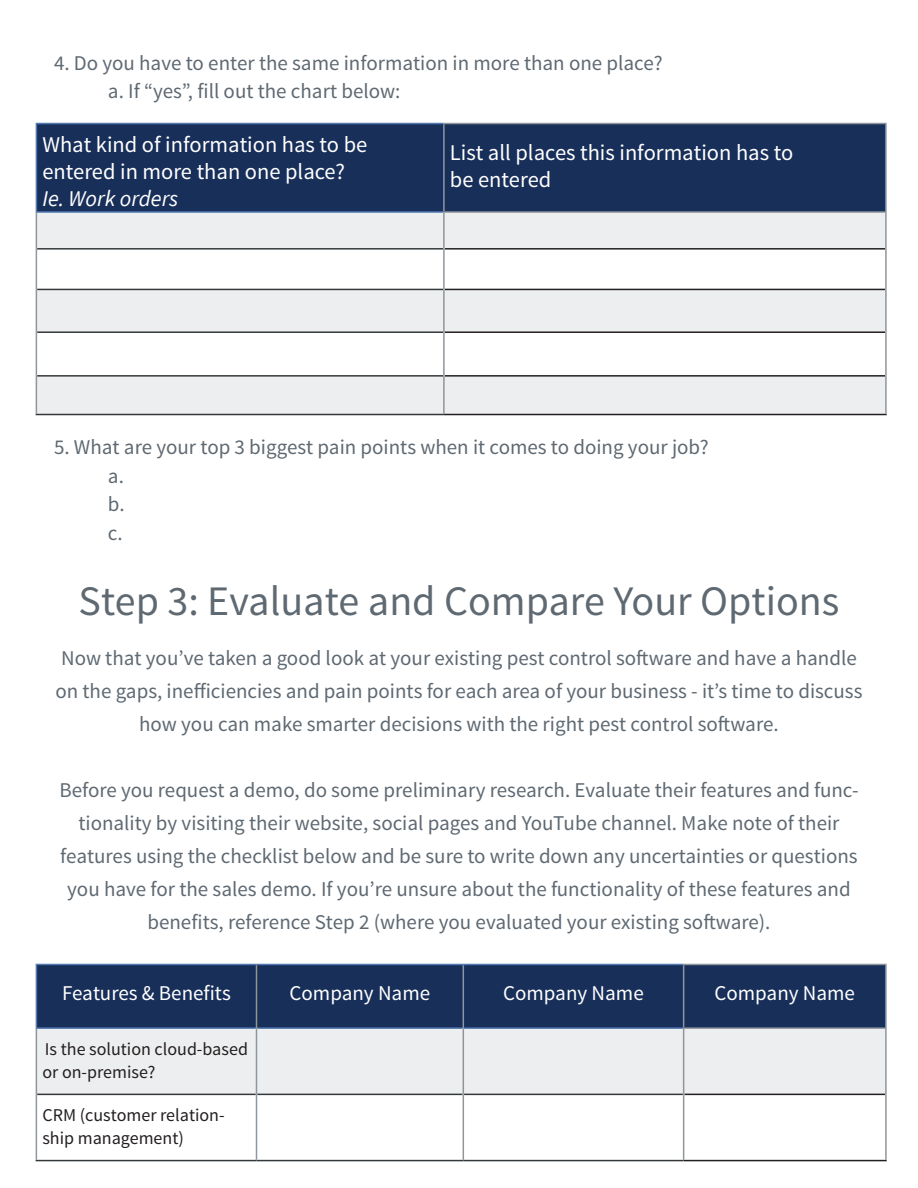
<style>
.page{position:relative;width:918px;height:1188px;background:#fff}
.page>*{position:absolute;margin:0;border:0;box-sizing:border-box;transform-origin:0 0}
.t1{font:42px "Source Sans Pro";color:#5f6972}
.t2{font:22.5px/27px "Source Sans Pro";color:#fff}
.t3{font:italic 22.5px "Source Sans Pro";color:#fff}
.t4{font:21px/33px "Source Sans Pro";color:#5f6972;text-align:center}
.t5{font:21px "Source Sans Pro";color:#fff}
.t6{font:18px/22.5px "Source Sans Pro";color:#231f20}
</style>
<div class="page">
<div style="left:37px;top:965px;width:848px;height:62px;background:#182f5a"></div>
<div style="left:37px;top:1029px;width:848px;height:65px;background:#edeeef"></div>
<svg style="left:37px;top:1095px;width:848px;height:65px"></svg>
<hr style="left:684px;top:1094px;width:201px;height:1px;background:#231f20">
<hr style="left:684px;top:1160px;width:203px;height:1px;background:#231f20">
<hr style="left:36px;top:964px;width:221px;height:1px;background:#537ab1">
<hr style="left:36px;top:965px;width:1px;height:62px;background:#537ab1">
<hr style="left:256px;top:964px;width:207px;height:1px;background:#537ab1">
<hr style="left:463px;top:964px;width:220px;height:1px;background:#537ab1">
<hr style="left:36px;top:1027px;width:220px;height:2px;background:#537ab1">
<hr style="left:257px;top:1027px;width:206px;height:2px;background:#537ab1">
<hr style="left:464px;top:1027px;width:219px;height:2px;background:#537ab1">
<hr style="left:256px;top:965px;width:1px;height:63px;background:#8f969c">
<hr style="left:463px;top:965px;width:1px;height:63px;background:#8f969c">
<hr style="left:683px;top:964px;width:204px;height:1px;background:#8f969c">
<hr style="left:683px;top:965px;width:1px;height:62px;background:#8f969c">
<hr style="left:885px;top:965px;width:2px;height:62px;background:#8f969c">
<hr style="left:683px;top:1027px;width:204px;height:2px;background:#8f969c">
<hr style="left:37px;top:1094px;width:219px;height:1px;background:#33383a">
<hr style="left:257px;top:1094px;width:206px;height:1px;background:#33383a">
<hr style="left:464px;top:1094px;width:219px;height:1px;background:#33383a">
<hr style="left:36px;top:1160px;width:221px;height:1px;background:#33383a">
<hr style="left:256px;top:1160px;width:207px;height:1px;background:#33383a">
<hr style="left:463px;top:1160px;width:221px;height:1px;background:#33383a">
<hr style="left:36px;top:1029px;width:1px;height:65px;background:#8f969c">
<hr style="left:256px;top:1028px;width:1px;height:66px;background:#8f969c">
<hr style="left:463px;top:1028px;width:1px;height:66px;background:#8f969c">
<hr style="left:683px;top:1029px;width:1px;height:65px;background:#8f969c">
<hr style="left:885px;top:1029px;width:2px;height:65px;background:#8f969c">
<hr style="left:36px;top:1094px;width:1px;height:66px;background:#8f969c">
<hr style="left:256px;top:1094px;width:1px;height:66px;background:#8f969c">
<hr style="left:463px;top:1094px;width:1px;height:66px;background:#8f969c">
<hr style="left:683px;top:1094px;width:1px;height:66px;background:#8f969c">
<hr style="left:885px;top:1094px;width:2px;height:66px;background:#8f969c">
<div style="left:37px;top:124px;width:848px;height:87px;background:#182f5a"></div>
<div style="left:37px;top:213px;width:848px;height:201px;background:#edeeef"></div>
<svg style="left:37px;top:250px;width:848px;height:125px"></svg>
<hr style="left:445px;top:248px;width:440px;height:2px;background:#231f20">
<hr style="left:445px;top:289px;width:440px;height:1px;background:#231f20">
<hr style="left:445px;top:331px;width:440px;height:2px;background:#231f20">
<hr style="left:445px;top:375px;width:440px;height:2px;background:#231f20">
<hr style="left:444px;top:414px;width:443px;height:1px;background:#231f20">
<hr style="left:36px;top:123px;width:407px;height:1px;background:#537ab1">
<hr style="left:36px;top:124px;width:1px;height:87px;background:#537ab1">
<hr style="left:36px;top:211px;width:407px;height:2px;background:#537ab1">
<hr style="left:443px;top:123px;width:444px;height:1px;background:#8f969c">
<hr style="left:443px;top:124px;width:2px;height:87px;background:#8f969c">
<hr style="left:885px;top:124px;width:2px;height:87px;background:#8f969c">
<hr style="left:443px;top:211px;width:444px;height:2px;background:#8f969c">
<hr style="left:37px;top:248px;width:406px;height:2px;background:#33383a">
<hr style="left:37px;top:289px;width:406px;height:1px;background:#33383a">
<hr style="left:37px;top:331px;width:406px;height:2px;background:#33383a">
<hr style="left:37px;top:375px;width:406px;height:2px;background:#33383a">
<hr style="left:36px;top:414px;width:408px;height:1px;background:#33383a">
<hr style="left:36px;top:213px;width:1px;height:36px;background:#8f969c">
<hr style="left:443px;top:213px;width:2px;height:36px;background:#8f969c">
<hr style="left:885px;top:213px;width:2px;height:36px;background:#8f969c">
<hr style="left:36px;top:249px;width:1px;height:40px;background:#8f969c">
<hr style="left:443px;top:249px;width:2px;height:40px;background:#8f969c">
<hr style="left:885px;top:249px;width:2px;height:40px;background:#8f969c">
<hr style="left:36px;top:289px;width:1px;height:43px;background:#8f969c">
<hr style="left:443px;top:289px;width:2px;height:43px;background:#8f969c">
<hr style="left:885px;top:289px;width:2px;height:43px;background:#8f969c">
<hr style="left:36px;top:332px;width:1px;height:44px;background:#8f969c">
<hr style="left:443px;top:332px;width:2px;height:44px;background:#8f969c">
<hr style="left:885px;top:332px;width:2px;height:44px;background:#8f969c">
<hr style="left:36px;top:376px;width:1px;height:38px;background:#8f969c">
<hr style="left:443px;top:376px;width:2px;height:38px;background:#8f969c">
<hr style="left:885px;top:376px;width:2px;height:38px;background:#8f969c">
<p class="t4" style="left:108px;top:49px;width:556px;line-height:28.5px;text-align:left;text-indent:-54px">4. Do you have to enter the same information in more than one place? a. If “yes”, fill out the chart below:</p>
<p class="t2" style="left:42px;top:132px;width:326px">What kind of information has to be entered in more than one place?</p>
<p class="t3" style="left:42px;top:185px;width:137px">Ie. Work orders</p>
<p class="t2" style="left:450px;top:139px;width:345px">List all places this information has to be entered</p>
<p class="t4" style="left:108px;top:434px;width:602px;line-height:28.5px;text-align:left;text-indent:-54px">5. What are your top 3 biggest pain points when it comes to doing your job? a.<br>b.<br>c.</p>
<h1 class="t1" style="left:79px;top:575px;width:762px">Step 3: Evaluate and Compare Your Options</h1>
<p class="t4" style="left:55px;top:642px;width:809px">Now that you’ve taken a good look at your existing pest control software and have a handle on the gaps, inefficiencies and pain points for each area of your business - it’s time to discuss how you can make smarter decisions with the right pest control software.</p>
<p class="t4" style="left:59px;top:774px;width:801px">Before you request a demo, do some preliminary research. Evaluate their features and func&shy;tionality by visiting their website, social pages and YouTube channel. Make note of their features using the checklist below and be sure to write down any uncertainties or questions you have for the sales demo. If you’re unsure about the functionality of these features and benefits, reference Step 2 (where you evaluated your existing software).</p>
<p class="t5" style="left:62px;top:980px;width:170px">Features &amp; Benefits</p>
<p class="t5" style="left:290px;top:980px;width:142px">Company Name</p>
<p class="t5" style="left:503px;top:980px;width:142px">Company Name</p>
<p class="t5" style="left:714px;top:980px;width:142px">Company Name</p>
<p class="t6" style="left:42px;top:1038px;width:207px">Is the solution cloud-based or on-premise?</p>
<p class="t6" style="left:42px;top:1104px;width:184px">CRM (customer relation&shy;ship management)</p>
</div>
